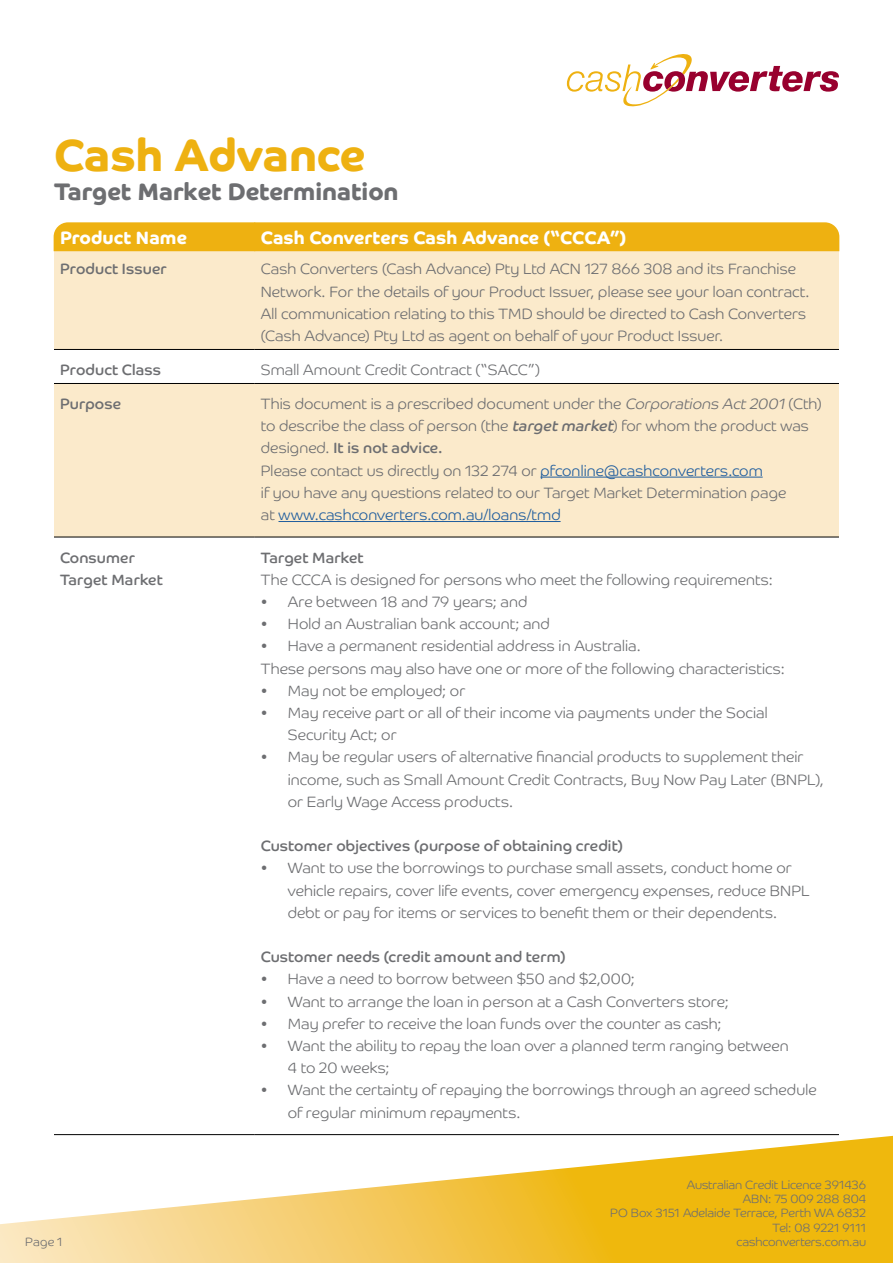
<style>
.page{position:relative;width:893px;height:1263px;background:#fff}
.page>*{position:absolute;margin:0;border:0;box-sizing:border-box;transform-origin:0 0}
.t1{font:700 45px "Co Headline";color:#eeb111}
.t2{font:700 24px "Co Headline";color:#6d6e71}
.t3{font:700 18px "Co Headline";letter-spacing:.005em;color:#fff}
.t4{font:300 15px/22.2px "Co Headline";letter-spacing:.01em;color:#6d6e71}
.t5{font:15px/22.2px "Co Headline";letter-spacing:.01em;color:#6d6e71}
.t6{font:300 12px/14.4px "Co Headline";color:#6d6e71;text-align:right}
.s1{font-style:italic}
.s2{font-weight:400;font-style:italic}
.s3{font-weight:400}
.s4{color:#215e9e}
</style>
<div class="page">
<svg style="left:0;top:1135px;width:893px;height:128px"></svg>
<svg style="left:567px;top:54px;width:272px;height:52px"></svg>
<svg style="left:54px;top:251px;width:785px;height:286px;background:#faebd0"></svg>
<hr style="left:54px;top:349px;width:201px;height:1px;background:#000">
<hr style="left:255px;top:349px;width:584px;height:1px;background:#000">
<hr style="left:54px;top:383px;width:201px;height:1px;background:#000">
<hr style="left:255px;top:383px;width:584px;height:1px;background:#000">
<hr style="left:54px;top:537px;width:201px;height:1px;background:#000">
<hr style="left:255px;top:537px;width:584px;height:1px;background:#000">
<hr style="left:54px;top:1134px;width:201px;height:1px;background:#000">
<hr style="left:255px;top:1134px;width:584px;height:1px;background:#000">
<div style="left:54px;top:222px;width:785px;height:29px;background:#eeb111"></div>
<hr style="left:540px;top:477px;width:223px;height:1px;background:#215e9e">
<hr style="left:278px;top:521px;width:283px;height:1px;background:#215e9e">
<h1 class="t1" style="left:54px;top:129px;width:313px">Cash Advance</h1>
<h2 class="t2" style="left:54px;top:178px;width:346px">Target Market Determination</h2>
<p class="t3" style="left:60px;top:227px;width:128px">Product Name</p>
<p class="t3" style="left:261px;top:227px;width:367px">Cash Converters Cash Advance (“CCCA”)</p>
<p class="t5" style="left:60px;top:258px;width:108px">Product Issuer</p>
<p class="t4" style="left:261px;top:257px;width:550px">Cash Converters (Cash Advance) Pty Ltd ACN 127 866 308 and its Franchise Network. For the details of your Product Issuer, please see your loan contract.<br>All communication relating to this TMD should be directed to Cash Converters (Cash Advance) Pty Ltd as agent on behalf of your Product Issuer.</p>
<p class="t5" style="left:60px;top:359px;width:103px">Product Class</p>
<p class="t4" style="left:261px;top:357px;width:281px">Small Amount Credit Contract (“SACC”)</p>
<p class="t5" style="left:60px;top:393px;width:62px">Purpose</p>
<p class="t4" style="left:261px;top:391px;width:563px">This document is a prescribed document under the <span class="s1">CorporationsAct2001</span>(Cth) to describe the class of person (the <span class="s2">targetmarket</span>) for whom the product was designed. <span class="s3">It is not advice.<br></span>Please contact us directly on 132 274 or <span class="s4">pfconline@cashconverters.com<br></span>if you have any questions related to our Target Market Determination page<br>at <span class="s4">www.cashconverters.com.au/loans/tmd</span></p>
<p class="t5" style="left:60px;top:546px;width:104px">Consumer<br>Target Market</p>
<p class="t5" style="left:261px;top:546px;width:104px">Target Market</p>
<p class="t4" style="left:261px;top:567px;width:513px">The CCCA is designed for persons who meet the following requirements:</p>
<p class="t4" style="left:261px;top:589px;width:268px">• Are between 18 and 79 years; and</p>
<p class="t4" style="left:261px;top:611px;width:291px">• Hold an Australian bank account; and</p>
<p class="t4" style="left:261px;top:634px;width:525px">• Have a permanent residential address in Australia.<br>These persons may also have one or more of the following characteristics:</p>
<p class="t4" style="left:261px;top:678px;width:206px">• May not be employed; or</p>
<p class="t4" style="left:288px;top:700px;width:481px;text-indent:-27px">• May receive part or all of their income via payments under the Social<br>Security Act; or</p>
<p class="t4" style="left:288px;top:745px;width:537px;text-indent:-27px">• May be regular users of alternative financial products to supplement their income, such as Small Amount Credit Contracts, Buy Now Pay Later (BNPL), or Early Wage Access products.</p>
<p class="t5" style="left:261px;top:835px;width:364px">Customer objectives (purpose of obtaining credit)</p>
<p class="t4" style="left:288px;top:856px;width:523px;text-indent:-27px">• Want to use the borrowings to purchase small assets, conduct home or vehicle repairs, cover life events, cover emergency expenses, reduce BNPL debt or pay for items or services to benefit them or their dependents.</p>
<p class="t5" style="left:261px;top:946px;width:306px">Customer needs (credit amount and term)</p>
<p class="t4" style="left:261px;top:967px;width:375px">• Have a need to borrow between $50 and $2,000;</p>
<p class="t4" style="left:261px;top:989px;width:469px">• Want to arrange the loan in person at a Cash Converters store;</p>
<p class="t4" style="left:261px;top:1011px;width:462px">• May prefer to receive the loan funds over the counter as cash;</p>
<p class="t4" style="left:288px;top:1033px;width:502px;text-indent:-27px">• Want the ability to repay the loan over a planned term ranging between<br>4 to 20 weeks;</p>
<p class="t4" style="left:288px;top:1078px;width:530px;text-indent:-27px">• Want the certainty of repaying the borrowings through an agreed schedule of regular minimum repayments.</p>
<p class="t6" style="left:610px;top:1176px;width:257px">Australian Credit Licence 391436<br>ABN: 75 009 288 804<br>PO Box 3151 Adelaide Terrace, Perth WA 6832<br>Tel: 08 9221 9111</p>
<p class="t6" style="left:25px;top:1234px;width:39px">Page 1</p>
<p class="t6" style="left:737px;top:1234px;width:131px">cashconverters.com.au</p>
</div>
